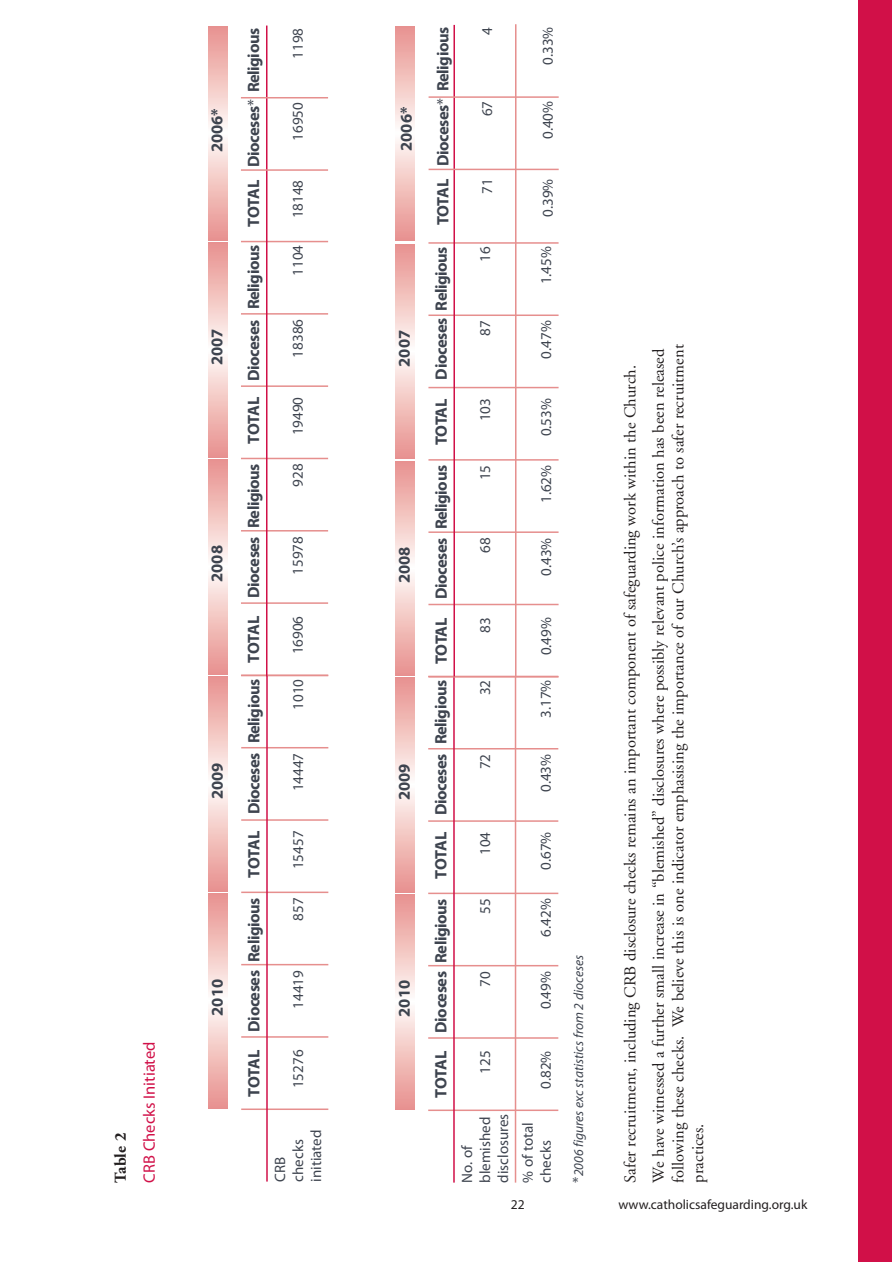
<style>
.page{position:relative;width:892px;height:1262px;background:#fff}
.page>*{position:absolute;margin:0;border:0;box-sizing:border-box;transform-origin:0 0}
.t1{font:16.5px/28.3px "Adobe Garamond";color:#231f20}
.t2{font:700 16.5px "Myriad Pro";letter-spacing:-.03em;color:#3e444f}
.t3{font:16.5px/28.8px "Myriad Pro";color:#d11048}
.t4{font:15px/18px "Myriad Pro";color:#3e444f}
.t5{font:italic 13.5px "Myriad Pro";color:#3e444f}
.t6{font:13.5px "Myriad Pro";color:#231f20}
.s1{font-family:"Adobe Garamond";font-weight:700;color:#231f20}
.s2{font-weight:400}
.s3{font-style:normal;font-size:15px}
</style>
<div class="page">
<div style="left:858px;top:0;width:34px;height:1262px;background:#d11048"></div>
<svg style="left:208px;top:893px;width:19px;height:215px"></svg>
<svg style="left:208px;top:676px;width:19px;height:215px"></svg>
<hr style="left:241px;top:1108px;width:87px;height:2px;background:#e68f8e">
<hr style="left:241px;top:1036px;width:87px;height:1px;background:#e68f8e">
<hr style="left:241px;top:964px;width:87px;height:1px;background:#e68f8e">
<hr style="left:241px;top:891px;width:87px;height:2px;background:#e68f8e">
<hr style="left:241px;top:819px;width:87px;height:1px;background:#e68f8e">
<hr style="left:241px;top:747px;width:87px;height:1px;background:#e68f8e">
<hr style="left:266px;top:675px;width:2px;height:506px;background:#d11048">
<svg style="left:208px;top:460px;width:19px;height:214px"></svg>
<svg style="left:208px;top:243px;width:19px;height:214px"></svg>
<hr style="left:241px;top:674px;width:87px;height:2px;background:#e68f8e">
<hr style="left:241px;top:602px;width:87px;height:2px;background:#e68f8e">
<hr style="left:241px;top:530px;width:87px;height:1px;background:#e68f8e">
<hr style="left:241px;top:458px;width:87px;height:1px;background:#e68f8e">
<hr style="left:241px;top:385px;width:87px;height:2px;background:#e68f8e">
<hr style="left:241px;top:313px;width:87px;height:2px;background:#e68f8e">
<hr style="left:241px;top:241px;width:87px;height:1px;background:#e68f8e">
<hr style="left:266px;top:26px;width:1px;height:650px;background:#d11048">
<svg style="left:208px;top:26px;width:19px;height:214px"></svg>
<hr style="left:241px;top:169px;width:87px;height:2px;background:#e68f8e">
<hr style="left:241px;top:97px;width:87px;height:1px;background:#e68f8e">
<svg style="left:395px;top:894px;width:19px;height:215px"></svg>
<svg style="left:395px;top:678px;width:19px;height:214px"></svg>
<hr style="left:515px;top:676px;width:1px;height:506px;background:#e68f8e">
<hr style="left:428px;top:1109px;width:130px;height:2px;background:#e68f8e">
<hr style="left:428px;top:1037px;width:130px;height:1px;background:#e68f8e">
<hr style="left:428px;top:965px;width:130px;height:1px;background:#e68f8e">
<hr style="left:428px;top:892px;width:130px;height:2px;background:#e68f8e">
<hr style="left:428px;top:820px;width:130px;height:2px;background:#e68f8e">
<hr style="left:428px;top:748px;width:130px;height:1px;background:#e68f8e">
<hr style="left:428px;top:675px;width:130px;height:2px;background:#e68f8e">
<hr style="left:453px;top:676px;width:2px;height:506px;background:#d11048">
<svg style="left:396px;top:461px;width:18px;height:214px"></svg>
<svg style="left:396px;top:244px;width:18px;height:215px"></svg>
<hr style="left:515px;top:24px;width:1px;height:652px;background:#e68f8e">
<hr style="left:428px;top:676px;width:130px;height:1px;background:#e68f8e">
<hr style="left:428px;top:604px;width:130px;height:1px;background:#e68f8e">
<hr style="left:428px;top:531px;width:130px;height:2px;background:#e68f8e">
<hr style="left:428px;top:459px;width:130px;height:1px;background:#e68f8e">
<hr style="left:428px;top:387px;width:130px;height:1px;background:#e68f8e">
<hr style="left:428px;top:314px;width:130px;height:2px;background:#e68f8e">
<hr style="left:428px;top:242px;width:130px;height:2px;background:#e68f8e">
<hr style="left:453px;top:25px;width:2px;height:651px;background:#d11048">
<svg style="left:396px;top:26px;width:19px;height:215px"></svg>
<hr style="left:428px;top:169px;width:131px;height:1px;background:#e68f8e">
<hr style="left:428px;top:96px;width:131px;height:2px;background:#e68f8e">
<p class="t3" style="left:107px;top:1182px;width:142px;rotate:-90deg"><span class="s1">Table 2<br></span>CRB Checks Initiated</p>
<p class="t2" style="left:211px;top:152px;width:46px;rotate:-90deg">2006*</p>
<p class="t2" style="left:211px;top:365px;width:38px;rotate:-90deg">2007</p>
<p class="t2" style="left:211px;top:582px;width:38px;rotate:-90deg">2008</p>
<p class="t2" style="left:211px;top:799px;width:38px;rotate:-90deg">2009</p>
<p class="t2" style="left:211px;top:1015px;width:38px;rotate:-90deg">2010</p>
<p class="t2" style="left:247px;top:227px;width:200px;rotate:-90deg">TOTAL Dioceses<span class="s2">*</span> Religious</p>
<p class="t2" style="left:248px;top:663px;width:419px;rotate:-90deg">TOTAL Dioceses Religious TOTAL Dioceses Religious</p>
<p class="t2" style="left:248px;top:1096px;width:419px;rotate:-90deg">TOTAL Dioceses Religious TOTAL Dioceses Religious</p>
<p class="t4" style="left:290px;top:59px;width:32px;rotate:-90deg">1198</p>
<p class="t4" style="left:290px;top:141px;width:40px;rotate:-90deg">16950</p>
<p class="t4" style="left:290px;top:218px;width:40px;rotate:-90deg">18148</p>
<p class="t4" style="left:290px;top:276px;width:32px;rotate:-90deg">1104</p>
<p class="t4" style="left:290px;top:357px;width:40px;rotate:-90deg">18386</p>
<p class="t4" style="left:290px;top:435px;width:40px;rotate:-90deg">19490</p>
<p class="t4" style="left:290px;top:487px;width:25px;rotate:-90deg">928</p>
<p class="t4" style="left:290px;top:575px;width:40px;rotate:-90deg">15978</p>
<p class="t4" style="left:290px;top:654px;width:40px;rotate:-90deg">16906</p>
<p class="t4" style="left:290px;top:709px;width:32px;rotate:-90deg">1010</p>
<p class="t4" style="left:290px;top:791px;width:40px;rotate:-90deg">14447</p>
<p class="t4" style="left:290px;top:869px;width:40px;rotate:-90deg">15457</p>
<p class="t4" style="left:290px;top:920px;width:25px;rotate:-90deg">857</p>
<p class="t4" style="left:290px;top:1008px;width:40px;rotate:-90deg">14419</p>
<p class="t4" style="left:290px;top:1088px;width:40px;rotate:-90deg">15276</p>
<p class="t4" style="left:308px;top:1181px;width:53px;rotate:-90deg">initiated</p>
<p class="t4" style="left:272px;top:1181px;width:44px;rotate:-90deg">CRB checks</p>
<p class="t2" style="left:400px;top:151px;width:46px;rotate:-90deg">2006*</p>
<p class="t2" style="left:398px;top:367px;width:38px;rotate:-90deg">2007</p>
<p class="t2" style="left:398px;top:583px;width:38px;rotate:-90deg">2008</p>
<p class="t2" style="left:398px;top:800px;width:38px;rotate:-90deg">2009</p>
<p class="t2" style="left:398px;top:1016px;width:38px;rotate:-90deg">2010</p>
<p class="t2" style="left:437px;top:225px;width:200px;rotate:-90deg">TOTAL Dioceses<span class="s2">*</span> Religious</p>
<p class="t2" style="left:435px;top:664px;width:419px;rotate:-90deg">TOTAL Dioceses Religious TOTAL Dioceses Religious</p>
<p class="t2" style="left:435px;top:1097px;width:419px;rotate:-90deg">TOTAL Dioceses Religious TOTAL Dioceses Religious</p>
<p class="t4" style="left:479px;top:35px;width:9px;rotate:-90deg">4</p>
<p class="t4" style="left:540px;top:65px;width:40px;rotate:-90deg">0.33%</p>
<p class="t4" style="left:479px;top:116px;width:17px;rotate:-90deg">67</p>
<p class="t4" style="left:540px;top:139px;width:40px;rotate:-90deg">0.40%</p>
<p class="t4" style="left:479px;top:194px;width:17px;rotate:-90deg">71</p>
<p class="t4" style="left:540px;top:217px;width:40px;rotate:-90deg">0.39%</p>
<p class="t4" style="left:477px;top:262px;width:17px;rotate:-90deg">16</p>
<p class="t4" style="left:538px;top:284px;width:40px;rotate:-90deg">1.45%</p>
<p class="t4" style="left:477px;top:336px;width:17px;rotate:-90deg">87</p>
<p class="t4" style="left:538px;top:358px;width:40px;rotate:-90deg">0.47%</p>
<p class="t4" style="left:477px;top:421px;width:25px;rotate:-90deg">103</p>
<p class="t4" style="left:538px;top:436px;width:40px;rotate:-90deg">0.53%</p>
<p class="t4" style="left:477px;top:480px;width:17px;rotate:-90deg">15</p>
<p class="t4" style="left:538px;top:503px;width:40px;rotate:-90deg">1.62%</p>
<p class="t4" style="left:477px;top:553px;width:17px;rotate:-90deg">68</p>
<p class="t4" style="left:538px;top:576px;width:40px;rotate:-90deg">0.43%</p>
<p class="t4" style="left:477px;top:632px;width:17px;rotate:-90deg">83</p>
<p class="t4" style="left:538px;top:655px;width:40px;rotate:-90deg">0.49%</p>
<p class="t4" style="left:477px;top:695px;width:17px;rotate:-90deg">32</p>
<p class="t4" style="left:538px;top:718px;width:40px;rotate:-90deg">3.17%</p>
<p class="t4" style="left:477px;top:769px;width:17px;rotate:-90deg">72</p>
<p class="t4" style="left:538px;top:792px;width:40px;rotate:-90deg">0.43%</p>
<p class="t4" style="left:477px;top:855px;width:25px;rotate:-90deg">104</p>
<p class="t4" style="left:538px;top:870px;width:40px;rotate:-90deg">0.67%</p>
<p class="t4" style="left:477px;top:914px;width:17px;rotate:-90deg">55</p>
<p class="t4" style="left:538px;top:936px;width:40px;rotate:-90deg">6.42%</p>
<p class="t4" style="left:477px;top:986px;width:17px;rotate:-90deg">70</p>
<p class="t4" style="left:538px;top:1009px;width:40px;rotate:-90deg">0.49%</p>
<p class="t4" style="left:477px;top:1073px;width:25px;rotate:-90deg">125</p>
<p class="t4" style="left:538px;top:1088px;width:40px;rotate:-90deg">0.82%</p>
<p class="t4" style="left:492px;top:1182px;width:70px;line-height:24.8px;rotate:-90deg">disclosures % of total</p>
<p class="t4" style="left:459px;top:1182px;width:67px;rotate:-90deg">No. of blemished</p>
<p class="t4" style="left:538px;top:1182px;width:44px;rotate:-90deg">checks</p>
<p class="t5" style="left:573px;top:1182px;width:229px;rotate:-90deg"><span class="s3">*</span>2006 figures exc statistics from 2 dioceses</p>
<p class="t1" style="left:617px;top:1182px;width:835px;rotate:-90deg">Safer recruitment, including CRB disclosure checks remains an important component of safeguarding work within the Church.<br>We have witnessed a further small increase in “blemished” disclosures where possibly relevant police information has been released</p>
<p class="t1" style="left:670px;top:1182px;width:840px;line-height:19.8px;rotate:-90deg">following these checks. We believe this is one indicator emphasising the im portance of our Church’s approach to safer recruitment practices.</p>
<p class="t6" style="left:511px;top:1199px;width:15px">22</p>
<p class="t6" style="left:618px;top:1199px;width:190px">www.catholicsafeguarding.org.uk</p>
</div>
